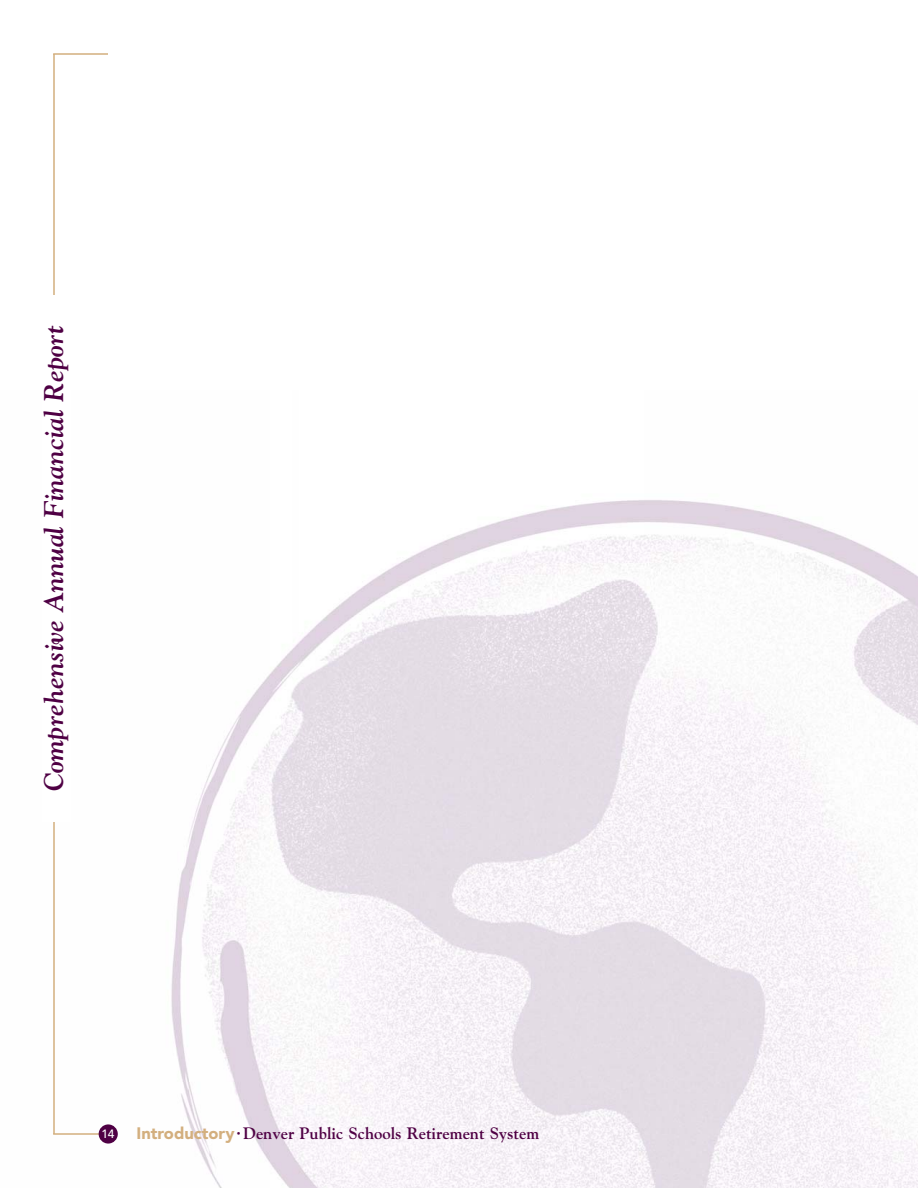
<style>
.page{position:relative;width:918px;height:1188px;background:#fff}
.page>*{position:absolute;margin:0;border:0;box-sizing:border-box;transform-origin:0 0}
.t1{font:italic 700 27px "Goudy";color:#4f0044}
.t2{font:700 16.5px "Goudy";color:#4f0044}
.t3{font:500 12px "Avenir";color:#fff}
.s1{font-family:"Avenir";font-weight:900;color:#d3af7e}
</style>
<div class="page">
<img style="left:98px;top:500px;width:820px;height:688px">
<hr style="left:53px;top:54px;width:2px;height:1080px;background:#d3af7e">
<hr style="left:53px;top:53px;width:55px;height:2px;background:#d3af7e">
<hr style="left:53px;top:1133px;width:55px;height:2px;background:#d3af7e">
<div style="left:99px;top:1124px;width:19px;height:20px;background:#4f0044;border-radius:50%"></div>
<div style="left:42px;top:295px;width:29px;height:527px;background:#fff"></div>
<h1 class="t1" style="left:43px;top:791px;width:467px;rotate:-90deg">Comprehensive Annual Financial Report</h1>
<p class="t3" style="left:101px;top:1129px;width:15px">14</p>
<p class="t2" style="left:136px;top:1127px;width:404px"><span class="s1">Introductory</span> <sup>•</sup> Denver Public Schools Retirement System</p>
</div>
